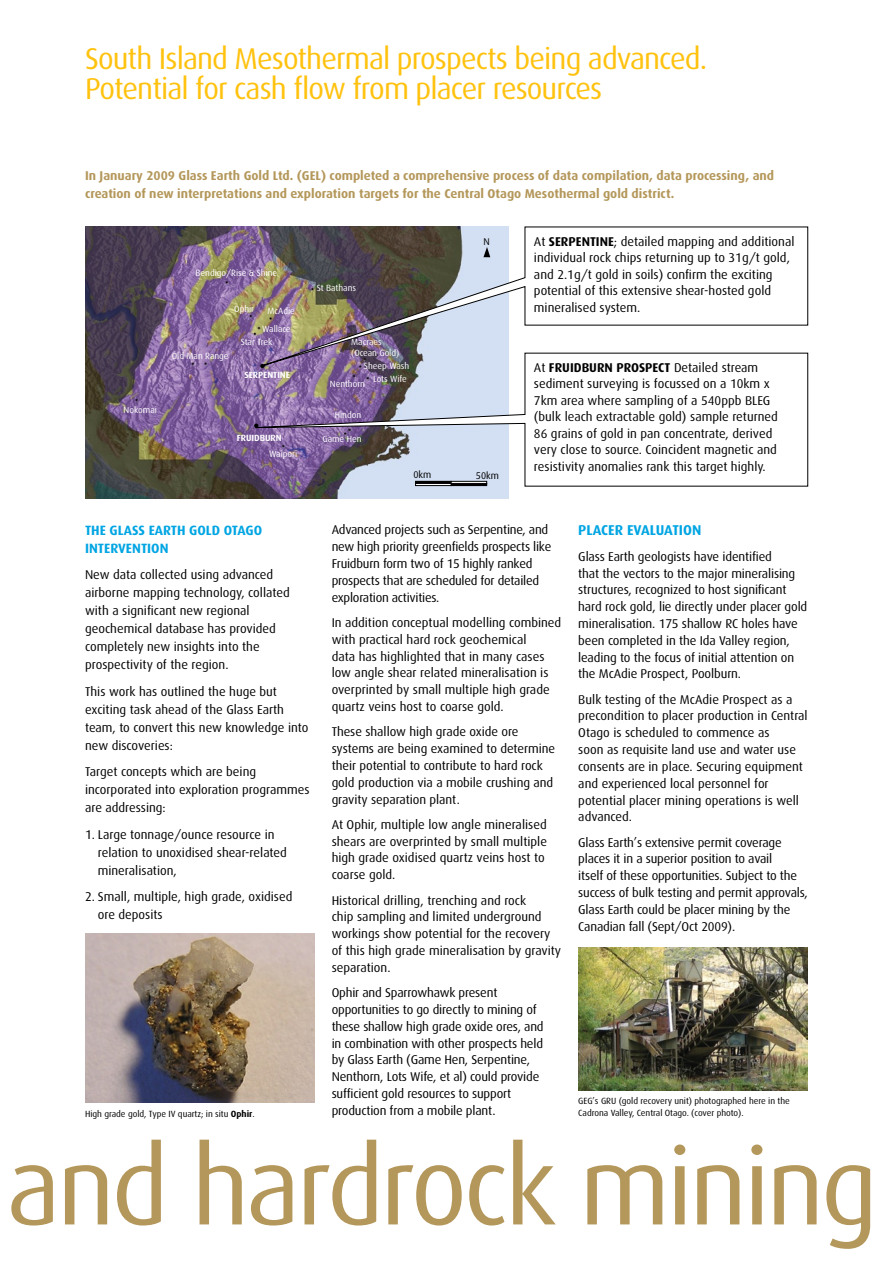
<style>
.page{position:relative;width:893px;height:1263px;background:#fff}
.page>*{position:absolute;margin:0;border:0;box-sizing:border-box;transform-origin:0 0}
.t1{font:108px "Dax";letter-spacing:-.03em;color:#b4975a}
.t2{font:30px/30px "Dax";letter-spacing:-.03em;color:#ffc20e}
.t3{font:700 14.25px "Dax";color:#00a5e3}
.t4{font:700 13.5px/18px "Dax";color:#00a5e3}
.t5{font:12.75px/16.8px "Dax";letter-spacing:-.005em;color:#000}
.t6{font:700 12.75px/18px "Dax";color:#b4975a}
.t7{font:9.75px "Dax";letter-spacing:-.005em;color:#000}
.t8{font:9px/17.7px "Dax";letter-spacing:-.005em;color:#fff;text-align:center}
.t9{font:9px "Dax";letter-spacing:-.005em;color:#000}
.t10{font:700 9px "Dax";letter-spacing:-.005em;color:#fff}
.s1{font-weight:700}
</style>
<div class="page">
<img style="left:85px;top:934px;width:230px;height:168px">
<img style="left:85px;top:227px;width:423px;height:271px">
<img style="left:578px;top:947px;width:230px;height:144px">
<svg style="left:263px;top:227px;width:545px;height:126px"></svg>
<svg style="left:255px;top:353px;width:553px;height:133px"></svg>
<svg style="left:254px;top:423px;width:4px;height:5px"></svg>
<svg style="left:260px;top:364px;width:4px;height:4px"></svg>
<svg style="left:483px;top:247px;width:7px;height:10px"></svg>
<div style="left:415px;top:481px;width:36px;height:3px;border:1px solid #000"></div>
<div style="left:451px;top:483px;width:36px;height:3px;border:1px solid #000"></div>
<div style="left:415px;top:483px;width:36px;height:3px;border:1px solid #000"></div>
<div style="left:451px;top:481px;width:36px;height:3px;border:1px solid #000"></div>
<h2 class="t2" style="left:85px;top:43px;width:624px">South Island Mesothermal prospects being advanced.<br>Potential for cash flow from placer resources</h2>
<p class="t6" style="left:85px;top:167px;width:691px">In January 2009 Glass Earth Gold Ltd. (GEL) completed a comprehensive process of data compilation, data processing, and creation of new interpretations and exploration targets for the Central Otago Mesothermal gold district.</p>
<p class="t5" style="left:534px;top:233px;width:262px">At <span class="s1">Serpentine</span>; detailed mapping and additional individual rock chips returning up to 31g/t gold, and 2.1g/t gold in soils) confirm the exciting potential of this extensive shear-hosted gold mineralised system.</p>
<p class="t7" style="left:483px;top:236px;width:8px">N</p>
<p class="t8" style="left:196px;top:264px;width:83px">Bendigo/Rise &amp; Shine</p>
<p class="t8" style="left:234px;top:300px;width:21px">Ophir</p>
<p class="t8" style="left:262px;top:302px;width:34px">McAdie<br>Wallace</p>
<p class="t8" style="left:241px;top:333px;width:33px">Star Trek</p>
<p class="t8" style="left:172px;top:347px;width:58px">Old Man Range</p>
<p class="t8" style="left:317px;top:280px;width:41px">St Bathans</p>
<p class="t8" style="left:351px;top:337px;width:50px;line-height:10.5px;text-align:left">Macraes (Ocean Gold)</p>
<p class="t5" style="left:534px;top:359px;width:245px">At <span class="s1">Fruidburn Prospect</span> Detailed stream sediment surveying is focussed on a 10km x 7km area where sampling of a 540ppb BLEG (bulk leach extractable gold) sample returned 86 grains of gold in pan concentrate, derived very close to source. Coincident magnetic and resistivity anomalies rank this target highly.</p>
<p class="t8" style="left:364px;top:357px;width:47px">Sheep Wash</p>
<p class="t10" style="left:244px;top:369px;width:41px">Serpentine</p>
<p class="t8" style="left:373px;top:370px;width:35px">Lots Wife</p>
<p class="t8" style="left:330px;top:375px;width:37px">Nenthorn</p>
<p class="t8" style="left:124px;top:401px;width:35px">Nokomai</p>
<p class="t8" style="left:335px;top:406px;width:28px">Hindon</p>
<p class="t10" style="left:237px;top:433px;width:45px">Fruidburn</p>
<p class="t8" style="left:322px;top:431px;width:41px">Game Hen</p>
<p class="t8" style="left:269px;top:445px;width:29px">Waipori</p>
<p class="t7" style="left:414px;top:469px;width:19px">0km</p>
<p class="t7" style="left:476px;top:470px;width:24px">50km</p>
<p class="t5" style="left:332px;top:522px;width:221px">Advanced projects such as Serpentine, and new high priority greenfields prospects like Fruidburn form two of 15 highly ranked prospects that are scheduled for detailed exploration activities.</p>
<p class="t5" style="left:332px;top:614px;width:231px">In addition conceptual modelling combined with practical hard rock geochemical<br>data has highlighted that in many cases low angle shear related mineralisation is overprinted by small multiple high grade quartz veins host to coarse gold.</p>
<p class="t5" style="left:332px;top:724px;width:225px">These shallow high grade oxide ore systems are being examined to determine their potential to contribute to hard rock gold production via a mobile crushing and gravity separation plant.</p>
<p class="t5" style="left:332px;top:816px;width:217px">At Ophir, multiple low angle mineralised shears are overprinted by small multiple high grade oxidised quartz veins host to coarse gold.</p>
<p class="t5" style="left:332px;top:892px;width:231px">Historical drilling, trenching and rock<br>chip sampling and limited underground workings show potential for the recovery of this high grade mineralisation by gravity separation.</p>
<p class="t5" style="left:332px;top:984px;width:213px">Ophir and Sparrowhawk present opportunities to go directly to mining of these shallow high grade oxide ores, and in combination with other prospects held by Glass Earth (Game Hen, Serpentine, Nenthorn, Lots Wife, et al) could provide sufficient gold resources to support production from a mobile plant.</p>
<h1 class="t1" style="left:7px;top:1127px;width:873px">and hardrock mining</h1>
<p class="t4" style="left:85px;top:521px;width:179px;text-indent:25px">Glass Earth Gold Otag o<br>Intervention</p>
<p class="t5" style="left:85px;top:566px;width:206px;line-height:18px">New data collected using advanced airborne mapping technology, collated with a significant new regional geochemical database has provided completely new insights into the prospectivity of the region.</p>
<p class="t5" style="left:85px;top:683px;width:225px;line-height:18px">This work has outlined the huge but exciting task ahead of the Glass Earth team, to convert this new knowledge into new discoveries:</p>
<p class="t5" style="left:85px;top:763px;width:226px;line-height:18px">Target concepts which are being incorporated into exploration programmes are addressing:</p>
<p class="t5" style="left:98px;top:826px;width:191px;line-height:18px;text-indent:-13px">1. Large tonnage/ounce resource in relation to unoxidised shear-related mineralisation,</p>
<p class="t5" style="left:98px;top:888px;width:196px;line-height:18px;text-indent:-13px">2. Small, multiple, high grade, oxidised ore deposits</p>
<p class="t3" style="left:578px;top:522px;width:123px">Placer Evaluation</p>
<p class="t5" style="left:578px;top:548px;width:231px">Glass Earth geologists have identified<br>that the vectors to the major mineralising structures, recognized to host significant hard rock gold, lie directly under placer gold mineralisation. 175 shallow RC holes have been completed in the Ida Valley region, leading to the focus of initial attention on the McAdie Prospect, Poolburn.</p>
<p class="t5" style="left:578px;top:691px;width:231px">Bulk testing of the McAdie Prospect as a precondition to placer production in Central Otago is scheduled to commence as<br>soon as requisite land use and water use consents are in place. Securing equipment and experienced local personnel for potential placer mining operations is well advanced.</p>
<p class="t5" style="left:578px;top:834px;width:231px">Glass Earth’s extensive permit coverage places it in a superior position to avail<br>itself of these opportunities. Subject to the success of bulk testing and permit approvals, Glass Earth could be placer mining by the Canadian fall (Sept/Oct 2009).</p>
<p class="t4" style="left:85px;top:521px;width:8px">The</p>
<p class="t9" style="left:578px;top:1096px;width:213px">GEG’s GRU (gold recovery unit) photographed here in the</p>
<p class="t9" style="left:85px;top:1109px;width:171px">High grade gold, Type IV quartz; in situ <span class="s1">Ophir</span>.</p>
<p class="t9" style="left:578px;top:1108px;width:167px">Cadrona Valley, Central Otago. (cover photo).</p>
</div>
